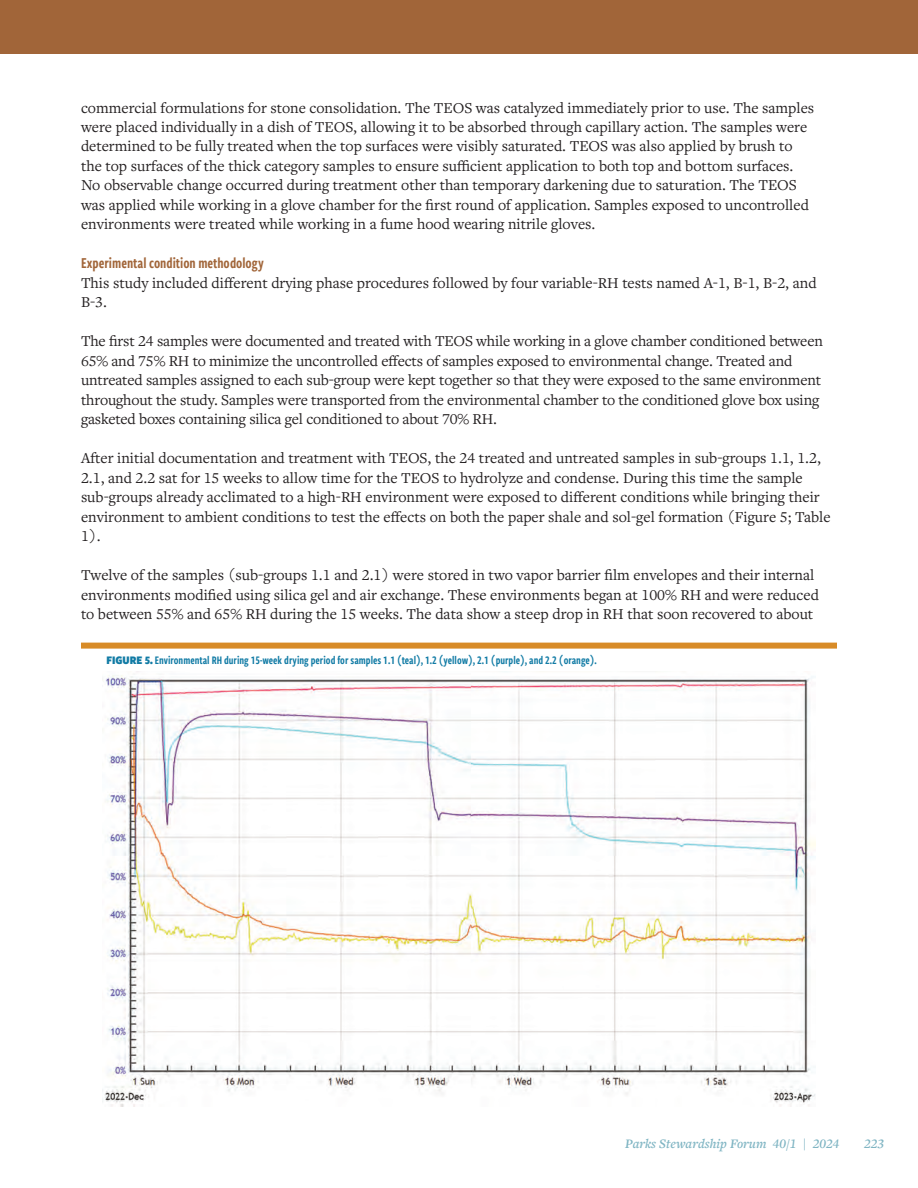
<style>
.page{position:relative;width:918px;height:1188px;background:#fff}
.page>*{position:absolute;margin:0;border:0;box-sizing:border-box;transform-origin:0 0}
.t1{font:15.75px/19.5px "Freight Text Pro";color:#231f20}
.t2{font:15.75px "Freight Sans Cmp Pro Semi";color:#a16539}
.t3{font:italic 600 13.5px "Freight Text Pro";color:#80b5c3}
.t4{font:12px "Freight Sans Cmp Pro Semi";color:#117ba5}
.s1{font-family:"Freight Sans Cnd Pro";font-weight:900}
</style>
<div class="page">
<div style="left:0;top:0;width:918px;height:54px;background:#a16539"></div>
<div style="left:81px;top:643px;width:756px;height:6px;background:#d88b27"></div>
<img style="left:102px;top:675px;width:714px;height:432px">
<p class="t1" style="left:81px;top:97px;width:735px">commercial formulations for stone consolidation. The TEOS was catalyzed immediately prior to use. The samples were placed individually in a dish of TEOS, allowing it to be absorbed through capillary action. The samples were determined to be fully treated when the top surfaces were visibly saturated. TEOS was also applied by brush to the top surfaces of the thick category samples to ensure sufficient application to both top and bottom surfaces.<br>No observable change occurred during treatment other than temporary darkening due to saturation. The TEOS was applied while working in a glove chamber for the first round of application. Samples exposed to uncontrolled environments were treated while working in a fume hood wearing nitrile gloves.</p>
<p class="t2" style="left:81px;top:253px;width:184px">Experimental condition methodology</p>
<p class="t1" style="left:81px;top:273px;width:737px">This study included different drying phase procedures followed by four variable-RH tests named A-1, B-1, B-2, and<br>B-3.</p>
<p class="t1" style="left:81px;top:331px;width:743px">The first 24 samples were documented and treated with TEOS while working in a glove chamber conditioned between 65% and 75% RH to minimize the uncontrolled effects of samples exposed to environmental change. Treated and untreated samples assigned to each sub-group were kept together so that they were exposed to the same environment throughout the study. Samples were transported from the environmental chamber to the conditioned glove box using gasketed boxes containing silica gel conditioned to about 70% RH.</p>
<p class="t1" style="left:81px;top:448px;width:751px">After initial documentation and treatment with TEOS, the 24 treated and untreated samples in sub-groups 1.1, 1.2, 2.1, and 2.2 sat for 15 weeks to allow time for the TEOS to hydrolyze and condense. During this time the sample sub-groups already acclimated to a high-RH environment were exposed to different conditions while bringing their environment to ambient conditions to test the effects on both the paper shale and sol-gel formation (Figure 5; Table 1).</p>
<p class="t1" style="left:81px;top:565px;width:740px">Twelve of the samples (sub-groups 1.1 and 2.1) were stored in two vapor barrier film envelopes and their internal environments modified using silica gel and air exchange. These environments began at 100% RH and were reduced to between 55% and 65% RH during the 15 weeks. The data show a steep drop in RH that soon recovered to about</p>
<p class="t4" style="left:106px;top:652px;width:492px"><span class="s1">FIGURE 5.</span> Environmental RH during 15-week drying period for samples 1.1 (teal), 1.2 (yellow), 2.1 (purple), and 2.2 (orange).</p>
<p class="t3" style="left:625px;top:1134px;width:216px">Parks Stewardship Forum 40/1 | 2024</p>
<p class="t3" style="left:864px;top:1134px;width:22px">223</p>
</div>
